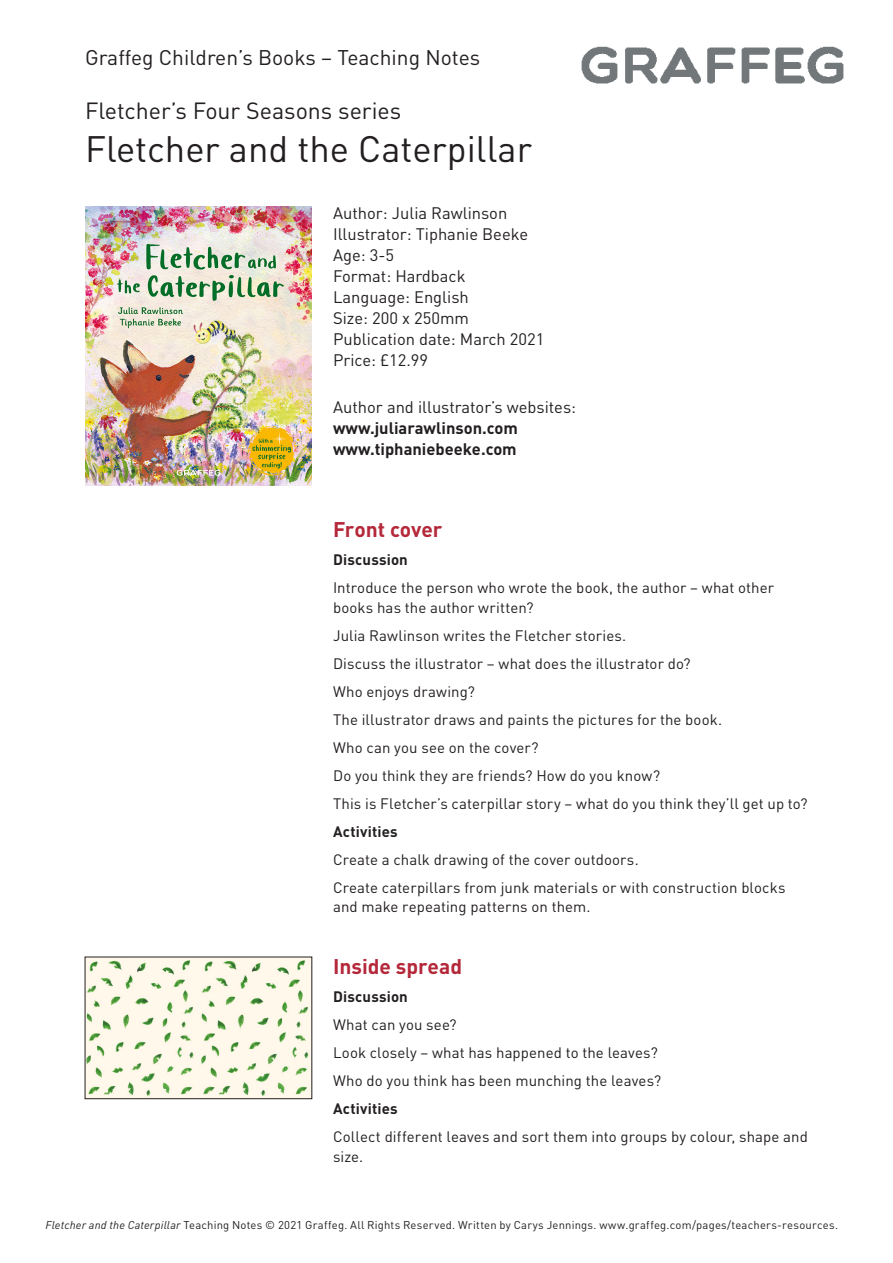
<style>
.page{position:relative;width:893px;height:1263px;background:#fff}
.page>*{position:absolute;margin:0;border:0;box-sizing:border-box;transform-origin:0 0}
.t1{font:36.3px "DIN";color:#231f20}
.t2{font:23.1px "DIN";color:#231f20}
.t3{font:21px "DIN";color:#231f20}
.subheads{font:700 21px "DIN";letter-spacing:-.005em;color:#b4283a}
.t4{font:16.5px "DIN";color:#231f20}
.t5{font:700 16.5px/21px "DIN";color:#231f20}
._4__Main_body_copy{font:15px/19.5px "DIN";letter-spacing:.005em;color:#231f20}
._4__Main_body_copy-2{font:700 15px "DIN";letter-spacing:.01em;color:#231f20}
.t6{font:11.25px "DIN";letter-spacing:.02em;color:#231f20}
.s1{font-weight:400}
.s2{font-style:italic}
</style>
<div class="page">
<img style="left:85px;top:206px;width:227px;height:279px">
<img style="left:581px;top:46px;width:263px;height:38px">
<img style="left:87px;top:959px;width:223px;height:138px">
<div style="left:85px;top:957px;width:227px;height:142px;border:1px solid #231f20"></div>
<p class="t3" style="left:85px;top:45px;width:397px">Graffeg Children’s Books – Teaching Notes</p>
<p class="t2" style="left:85px;top:96px;width:318px">Fletcher’s Four Seasons series</p>
<p class="t1" style="left:85px;top:126px;width:448px">Fletcher and the Caterpillar</p>
<p class="t4" style="left:333px;top:203px;width:176px">Author: Julia Rawlinson</p>
<p class="t4" style="left:333px;top:224px;width:196px">Illustrator: Tiphanie Beeke</p>
<p class="t4" style="left:333px;top:245px;width:63px">Age: 3-5</p>
<p class="t4" style="left:333px;top:266px;width:134px">Format: Hardback</p>
<p class="t4" style="left:333px;top:287px;width:137px">Language: English</p>
<p class="t4" style="left:333px;top:308px;width:137px">Size: 200 x 250mm</p>
<p class="t4" style="left:333px;top:329px;width:213px">Publication date: March 2021</p>
<p class="t4" style="left:333px;top:350px;width:97px">Price: £12.99</p>
<p class="t5" style="left:333px;top:395px;width:244px"><span class="s1">Author and illustrator’s websites: </span>www.juliarawlinson.com www.tiphaniebeeke.com</p>
<p class="subheads" style="left:333px;top:516px;width:111px">Front cover</p>
<p class="_4__Main_body_copy-2" style="left:333px;top:550px;width:76px">Discussion</p>
<p class="_4__Main_body_copy" style="left:333px;top:578px;width:442px">Introduce the person who wrote the book, the author – what other books has the author written?</p>
<p class="_4__Main_body_copy" style="left:333px;top:625px;width:295px">Julia Rawlinson writes the Fletcher stories.</p>
<p class="_4__Main_body_copy" style="left:333px;top:653px;width:359px">Discuss the illustrator – what does the illustrator do?</p>
<p class="_4__Main_body_copy" style="left:333px;top:681px;width:143px">Who enjoys drawing?</p>
<p class="_4__Main_body_copy" style="left:333px;top:709px;width:391px">The illustrator draws and paints the pictures for the book.</p>
<p class="_4__Main_body_copy" style="left:333px;top:737px;width:207px">Who can you see on the cover?</p>
<p class="_4__Main_body_copy" style="left:333px;top:765px;width:329px">Do you think they are friends? How do you know?</p>
<p class="_4__Main_body_copy" style="left:333px;top:793px;width:476px">This is Fletcher’s caterpillar story – what do you think they’ll get up to?</p>
<p class="_4__Main_body_copy-2" style="left:333px;top:822px;width:66px">Activities</p>
<p class="_4__Main_body_copy" style="left:333px;top:849px;width:307px">Create a chalk drawing of the cover outdoors.</p>
<p class="_4__Main_body_copy" style="left:333px;top:877px;width:454px">Create caterpillars from junk materials or with construction blocks and make repeating patterns on them.</p>
<p class="subheads" style="left:333px;top:953px;width:131px">Inside spread</p>
<p class="_4__Main_body_copy-2" style="left:333px;top:987px;width:76px">Discussion</p>
<p class="_4__Main_body_copy" style="left:333px;top:1015px;width:125px">What can you see?</p>
<p class="_4__Main_body_copy" style="left:333px;top:1043px;width:326px">Look closely – what has happened to the leaves?</p>
<p class="_4__Main_body_copy" style="left:333px;top:1071px;width:330px">Who do you think has been munching the leaves?</p>
<p class="_4__Main_body_copy-2" style="left:333px;top:1099px;width:66px">Activities</p>
<p class="_4__Main_body_copy" style="left:333px;top:1127px;width:476px">Collect different leaves and sort them into groups by colour, shape and size.</p>
<p class="t6" style="left:45px;top:1218px;width:794px"><span class="s2">Fletcher and the Caterpillar</span> Teaching Notes © 2021 Graffeg. All Rights Reserved. Written by Carys Jennings. www.graffeg.com/pages/teachers-resources.</p>
</div>
